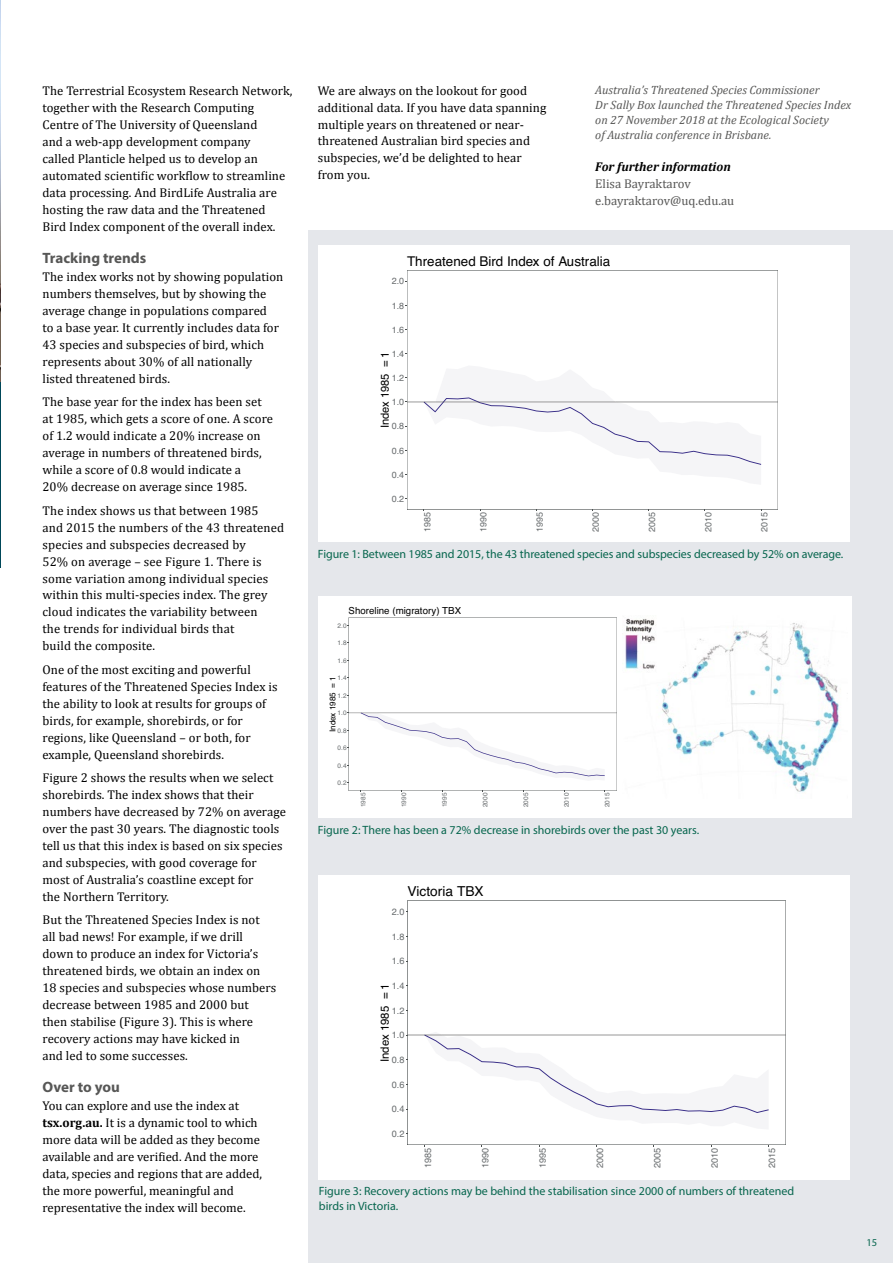
<style>
.page{position:relative;width:893px;height:1263px;background:#fff}
.page>*{position:absolute;margin:0;border:0;box-sizing:border-box;transform-origin:0 0}
.t1{font:700 15px "Myriad Pro";color:#575756}
.t2{font:13.65px "Helvetica";color:#000}
.t3{font:13.5px "Helvetica";color:#000}
.t4{font:12.75px/17px "Cambria";letter-spacing:.005em;color:#000}
.t5{font:12.75px/16.8px "Cambria";color:#575756}
.t6{font:italic 700 12.75px "Cambria";color:#000}
.t7{font:12px/15px "Myriad Pro";color:#07664e}
.t8{font:italic 12px/15px "Cambria";color:#575756}
.t9{font:11.4px "Helvetica";color:#000}
.t10{font:11.25px "Helvetica";color:#000}
.t11{font:10.5px "Myriad Pro";color:#07664e}
.t12{font:9.75px "Helvetica";color:#000}
.t13{font:9.15px "Helvetica";color:#676b6d}
.t14{font:9px "Helvetica";color:#676b6d}
.t15{font:8.1px "Helvetica";color:#000}
.t16{font:6.45px "Helvetica";color:#676b6d}
.s1{font-weight:700}
</style>
<div class="page">
<div style="left:308px;top:231px;width:585px;height:1032px;background:#e5e7eb"></div>
<img style="left:0;top:0;width:1px;height:382px">
<hr style="left:0;top:382px;width:1px;height:185px;background:#004859">
<div style="left:318px;top:244px;width:531px;height:297px;background:#fff"></div>
<svg style="left:407px;top:270px;width:371px;height:239px"></svg>
<svg style="left:406px;top:365px;width:372px;height:120px"></svg>
<div style="left:318px;top:875px;width:531px;height:305px;background:#fff"></div>
<svg style="left:407px;top:900px;width:379px;height:245px"></svg>
<svg style="left:406px;top:1032px;width:380px;height:102px"></svg>
<div style="left:318px;top:596px;width:533px;height:222px;background:#fff"></div>
<svg style="left:349px;top:618px;width:268px;height:173px"></svg>
<svg style="left:348px;top:712px;width:269px;height:72px"></svg>
<img style="left:625px;top:618px;width:214px;height:174px">
<p class="t4" style="left:43px;top:82px;width:251px">The Terrestrial Ecosystem Research Network, together with the Research Computing Centre of The University of Queensland<br>and a web-app development company<br>called Planticle helped us to develop an automated scientific workflow to streamline data processing. And BirdLife Australia are hosting the raw data and the Threatened Bird Index component of the overall index.</p>
<p class="t1" style="left:43px;top:248px;width:105px">Tracking trends</p>
<p class="t4" style="left:43px;top:268px;width:242px">The index works not by showing population numbers themselves, but by showing the average change in populations compared<br>to a base year. It currently includes data for 43 species and subspecies of bird, which represents about 30% of all nationally listed threatened birds.</p>
<p class="t4" style="left:43px;top:394px;width:232px">The base year for the index has been set at 1985, which gets a score of one. A score of 1.2 would indicate a 20% increase on average in numbers of threatened birds, while a score of 0.8 would indicate a<br>20% decrease on average since 1985.</p>
<p class="t4" style="left:43px;top:502px;width:243px">The index shows us that between 1985<br>and 2015 the numbers of the 43 threatened species and subspecies decreased by<br>52% on average – see Figure 1. There is some variation among individual species within this multi-species index. The grey cloud indicates the variability between<br>the trends for individual birds that<br>build the composite.</p>
<p class="t4" style="left:43px;top:661px;width:237px">One of the most exciting and powerful features of the Threatened Species Index is the ability to look at results for groups of birds, for example, shorebirds, or for regions, like Queensland – or both, for example, Queensland shorebirds.</p>
<p class="t4" style="left:43px;top:769px;width:245px">Figure 2 shows the results when we select shorebirds. The index shows that their numbers have decreased by 72% on average over the past 30 years. The diagnostic tools tell us that this index is based on six species and subspecies, with good coverage for most of Australia’s coastline except for<br>the Northern Territory.</p>
<p class="t4" style="left:43px;top:911px;width:235px">But the Threatened Species Index is not<br>all bad news! For example, if we drill down to produce an index for Victoria’s threatened birds, we obtain an index on 18 species and subspecies whose numbers decrease between 1985 and 2000 but then stabilise (Figure 3). This is where recovery actions may have kicked in<br>and led to some successes.</p>
<p class="t1" style="left:43px;top:1077px;width:79px">Over to you</p>
<p class="t4" style="left:43px;top:1097px;width:221px">You can explore and use the index at <span class="s1">tsx.org.au.</span> It is a dynamic tool to which more data will be added as they become available and are verified. And the more data, species and regions that are added, the more powerful, meaningful and representative the index will become.</p>
<p class="t4" style="left:318px;top:82px;width:230px">We are always on the lookout for good additional data. If you have data spanning multiple years on threatened or near&shy;threatened Australian bird species and subspecies, we’d be delighted to hear from you.</p>
<p class="t8" style="left:595px;top:82px;width:257px">Australia’s Threatened Species Commissioner<br>Dr Sally Box launched the Threatened Species Index on 27 November 2018 at the Ecological Society<br>of Australia conference in Brisbane.</p>
<p class="t6" style="left:595px;top:158px;width:137px">For further information</p>
<p class="t5" style="left:595px;top:175px;width:140px">Elisa Bayraktarov e.bayraktarov@uq.edu.au</p>
<p class="t3" style="left:407px;top:251px;width:205px">Threatened Bird Index of Australia</p>
<p class="t14" style="left:392px;top:274px;width:14px">2.0</p>
<p class="t14" style="left:392px;top:298px;width:14px">1.8</p>
<p class="t14" style="left:392px;top:323px;width:14px">1.6</p>
<p class="t14" style="left:392px;top:347px;width:14px">1.4</p>
<p class="t10" style="left:376px;top:428px;width:79px;rotate:-90deg">Index 1985 = 1</p>
<p class="t14" style="left:392px;top:371px;width:14px">1.2</p>
<p class="t14" style="left:392px;top:395px;width:14px">1.0</p>
<p class="t14" style="left:392px;top:419px;width:14px">0.8</p>
<p class="t14" style="left:392px;top:443px;width:14px">0.6</p>
<p class="t14" style="left:392px;top:468px;width:14px">0.4</p>
<p class="t14" style="left:392px;top:492px;width:14px">0.2</p>
<p class="t14" style="left:420px;top:532px;width:21px;rotate:-90deg">1985</p>
<p class="t14" style="left:476px;top:532px;width:21px;rotate:-90deg">1990</p>
<p class="t14" style="left:533px;top:532px;width:21px;rotate:-90deg">1995</p>
<p class="t14" style="left:589px;top:532px;width:21px;rotate:-90deg">2000</p>
<p class="t14" style="left:645px;top:532px;width:21px;rotate:-90deg">2005</p>
<p class="t14" style="left:701px;top:532px;width:21px;rotate:-90deg">2010</p>
<p class="t14" style="left:757px;top:532px;width:21px;rotate:-90deg">2015</p>
<p class="t7" style="left:318px;top:546px;width:527px">Figure 1: Between 1985 and 2015, the 43 threatened species and subspecies decreased by 52% on average.</p>
<p class="t12" style="left:349px;top:603px;width:114px">Shoreline (migratory) TBX</p>
<p class="t16" style="left:338px;top:620px;width:11px">2.0</p>
<p class="t16" style="left:338px;top:638px;width:11px">1.8</p>
<p class="t16" style="left:338px;top:655px;width:11px">1.6</p>
<p class="t16" style="left:338px;top:673px;width:11px">1.4</p>
<p class="t15" style="left:326px;top:732px;width:57px;rotate:-90deg">Index 1985 = 1</p>
<p class="t16" style="left:338px;top:690px;width:11px">1.2</p>
<p class="t16" style="left:338px;top:708px;width:11px">1.0</p>
<p class="t16" style="left:338px;top:725px;width:11px">0.8</p>
<p class="t16" style="left:338px;top:743px;width:11px">0.6</p>
<p class="t16" style="left:338px;top:760px;width:11px">0.4</p>
<p class="t16" style="left:338px;top:778px;width:11px">0.2</p>
<p class="t16" style="left:358px;top:807px;width:16px;rotate:-90deg">1985</p>
<p class="t16" style="left:399px;top:807px;width:16px;rotate:-90deg">1990</p>
<p class="t16" style="left:440px;top:807px;width:16px;rotate:-90deg">1995</p>
<p class="t16" style="left:480px;top:807px;width:16px;rotate:-90deg">2000</p>
<p class="t16" style="left:521px;top:807px;width:16px;rotate:-90deg">2005</p>
<p class="t16" style="left:561px;top:807px;width:16px;rotate:-90deg">2010</p>
<p class="t16" style="left:602px;top:807px;width:16px;rotate:-90deg">2015</p>
<p class="t7" style="left:318px;top:823px;width:383px">Figure 2: There has been a 72% decrease in shorebirds over the past 30 years.</p>
<p class="t2" style="left:407px;top:881px;width:78px">Victoria TBX</p>
<p class="t13" style="left:392px;top:905px;width:14px">2.0</p>
<p class="t13" style="left:392px;top:929px;width:14px">1.8</p>
<p class="t13" style="left:392px;top:954px;width:14px">1.6</p>
<p class="t13" style="left:392px;top:979px;width:14px">1.4</p>
<p class="t9" style="left:376px;top:1062px;width:80px;rotate:-90deg">Index 1985 = 1</p>
<p class="t13" style="left:392px;top:1003px;width:14px">1.2</p>
<p class="t13" style="left:392px;top:1028px;width:14px">1.0</p>
<p class="t13" style="left:392px;top:1053px;width:14px">0.8</p>
<p class="t13" style="left:392px;top:1077px;width:14px">0.6</p>
<p class="t13" style="left:392px;top:1102px;width:14px">0.4</p>
<p class="t13" style="left:392px;top:1127px;width:14px">0.2</p>
<p class="t13" style="left:421px;top:1168px;width:22px;rotate:-90deg">1985</p>
<p class="t13" style="left:478px;top:1168px;width:22px;rotate:-90deg">1990</p>
<p class="t13" style="left:535px;top:1168px;width:22px;rotate:-90deg">1995</p>
<p class="t13" style="left:593px;top:1168px;width:22px;rotate:-90deg">2000</p>
<p class="t13" style="left:650px;top:1168px;width:22px;rotate:-90deg">2005</p>
<p class="t13" style="left:708px;top:1168px;width:22px;rotate:-90deg">2010</p>
<p class="t13" style="left:765px;top:1168px;width:22px;rotate:-90deg">2015</p>
<p class="t7" style="left:319px;top:1183px;width:477px">Figure 3: Recovery actions may be behind the stabilisation since 2000 of numbers of threatened birds in Victoria.</p>
<p class="t11" style="left:866px;top:1236px;width:12px">15</p>
</div>
